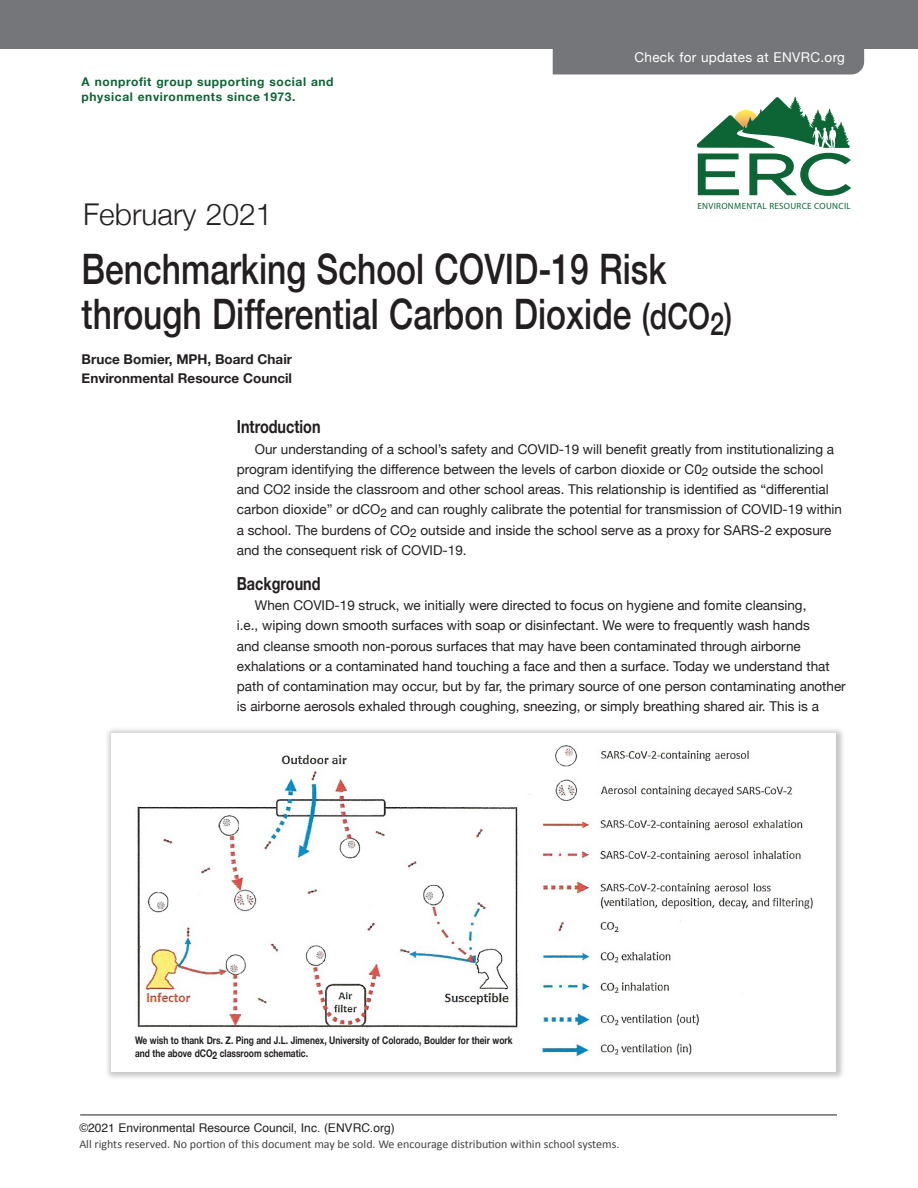
<style>
.page{position:relative;width:918px;height:1188px;background:#fff}
.page>*{position:absolute;margin:0;border:0;box-sizing:border-box;transform-origin:0 0}
.t1{font:500 42px/45px "Helvetica Neue";color:#231f20;scale:.8 1}
.t2{font:300 30px "Helvetica Neue";color:#231f20}
.Header_black{font:700 18px "Helvetica Neue";color:#231f20;scale:.8 1}
.Paragraph_Style_1{font:13.5px/20.2px "Helvetica Neue";color:#231f20}
.Paragraph_Style_1-2{font:700 13.5px "Helvetica Neue";color:#231f20}
.t3{font:13.5px "Helvetica Neue";letter-spacing:.025em;color:#fff}
.Body_text{font:12px "Calibri";color:#414243}
.Header_black-2{font:700 12px/14.4px "Helvetica Neue";letter-spacing:.05em;color:#0d6434}
.t4{font:12px "Helvetica";color:#231f20}
.Header_black-3{font:700 10.5px/12.6px "Helvetica Neue";color:#231f20;scale:.8 1}
.t5{font:9px "Myriad Pro";letter-spacing:.035em;color:#0d6434}
.s1{font-size:36px}
</style>
<div class="page">
<div style="left:105px;top:727px;width:740px;height:354px;background:#231f20;opacity:.25"></div>
<div style="left:111px;top:733px;width:725px;height:338px;background:#fff"></div>
<div style="left:553px;top:49px;width:311px;height:25px;background:#757679"></div>
<div style="left:0;top:0;width:918px;height:49px;background:#757679"></div>
<svg style="left:697px;top:96px;width:154px;height:100px"></svg>
<hr style="left:80px;top:1115px;width:757px;height:1px;background:#231f20">
<img style="left:137px;top:745px;width:675px;height:312px">
<p class="Header_black-2" style="left:82px;top:75px;width:254px">A nonprofit group supporting social and physical environments since 1973.</p>
<p class="t3" style="left:634px;top:47px;width:212px">Check for updates at ENVRC.org</p>
<p class="t2" style="left:83px;top:190px;width:191px">February 2021</p>
<p class="t5" style="left:697px;top:200px;width:155px">ENVIRONMENTAL RESOURCE COUNCIL</p>
<p class="t1" style="left:82px;top:243px;width:815px">Benchmarking School COVID-19 Risk through Differential Carbon Dioxide <span class="s1">(dCO</span><sub>2</sub><span class="s1">)</span></p>
<p class="Paragraph_Style_1-2" style="left:82px;top:349px;width:212px">Bruce Bomier, MPH, Board Chair</p>
<p class="Paragraph_Style_1-2" style="left:82px;top:368px;width:212px">Environmental Resource Council</p>
<p class="Header_black" style="left:237px;top:413px;width:106px">Introduction</p>
<p class="Paragraph_Style_1" style="left:237px;top:439px;width:607px;text-indent:18px">Our understanding of a school’s safety and COVID-19 will benefit greatly from institutionalizing a program identifying the difference between the levels of carbon dioxide or C0<sub>2</sub> outside the school and CO2 inside the classroom and other school areas. This relationship is identified as “differential carbon dioxide” or dCO<sub>2</sub> and can roughly calibrate the potential for transmission of COVID-19 within a school. The burdens of CO<sub>2</sub> outside and inside the school serve as a proxy for SARS-2 exposure and the consequent risk of COVID-19.</p>
<p class="Header_black" style="left:237px;top:569px;width:106px">Background</p>
<p class="Paragraph_Style_1" style="left:237px;top:596px;width:610px;text-indent:18px">When COVID-19 struck, we initially were directed to focus on hygiene and fomite cleansing,<br>i.e., wiping down smooth surfaces with soap or disinfectant. We were to frequently wash hands<br>and cleanse smooth non-porous surfaces that may have been contaminated through airborne exhalations or a contaminated hand touching a face and then a surface. Today we understand that path of contamination may occur, but by far, the primary source of one person contaminating another is airborne aerosols exhaled through coughing, sneezing, or simply breathing shared air. This is a</p>
<p class="Header_black-3" style="left:135px;top:1034px;width:474px">We wish to thank Drs. Z. Ping and J.L. Jimenex, University of Colorado, Boulder for their work and the above dCO2 classroom schematic.</p>
<p class="t4" style="left:79px;top:1118px;width:317px">©2021 Environmental Resource Council, Inc. (ENVRC.org)</p>
<p class="Body_text" style="left:79px;top:1137px;width:542px">All rights reserved. No portion of this document may be sold. We encourage distribution within school systems.</p>
</div>
